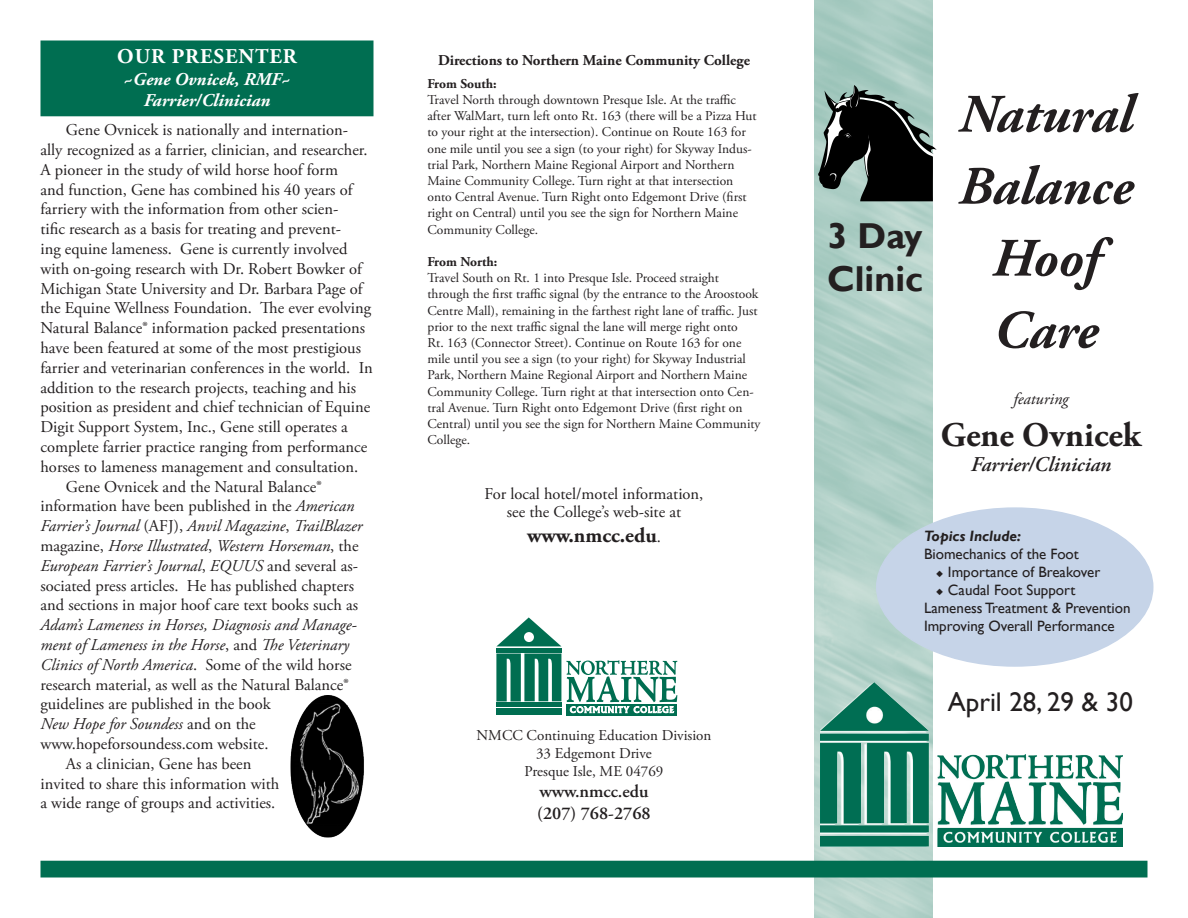
<style>
.page{position:relative;width:1188px;height:918px;background:#fff}
.page>*{position:absolute;margin:0;border:0;box-sizing:border-box;transform-origin:0 0}
.t1{font:italic 700 54px/72px "Adobe Garamond Pro";color:#231f20}
.t2{font:700 36px/43.2px "Gill Sans";color:#231f20}
.t3{font:700 34.5px "Adobe Garamond Pro";color:#231f20}
.t4{font:27px "Gill Sans";color:#231f20}
.t5{font:italic 600 21px "Adobe Garamond Pro";color:#231f20}
.t6{font:700 21px "Adobe Garamond Pro";color:#231f20}
.t7{font:700 21px "Adobe Garamond Pro";letter-spacing:.045em;color:#fff}
.t8{font:italic 700 18px "Adobe Garamond Pro";color:#fff}
.t9{font:600 18px "Adobe Garamond Pro";color:#231f20}
.t10{font:16.5px/19.8px "Adobe Garamond Pro";color:#231f20}
.t11{font:italic 16.5px "Adobe Garamond Pro";color:#231f20}
.t12{font:15px "Gill Sans";color:#231f20}
.t13{font:15px "Adobe Garamond Pro";color:#231f20}
.t14{font:700 15px "Adobe Garamond Pro";color:#231f20}
.t15{font:italic 700 15px "Gill Sans";color:#231f20}
.t16{font:13.5px/16.2px "Adobe Garamond Pro";color:#231f20}
.t17{font:700 13.5px "Adobe Garamond Pro";color:#231f20}
.s1{font-style:italic}
.s2{font-style:normal}
.s3{font-weight:400;font-size:16.5px}
</style>
<div class="page">
<img style="left:814px;top:0;width:119px;height:918px">
<div style="left:877px;top:508px;width:276px;height:158px;background:#c6d4e8;border-radius:50%"></div>
<div style="left:41px;top:41px;width:332px;height:75px;background:#006e51"></div>
<div style="left:40px;top:40px;width:334px;height:76px;border:2px solid #006e51"></div>
<svg style="left:567px;top:713px;width:110px;height:3px"></svg>
<svg style="left:497px;top:617px;width:64px;height:29px"></svg>
<div style="left:496px;top:709px;width:65px;height:6px;background:#006e51"></div>
<hr style="left:496px;top:648px;width:65px;height:4px;background:#006e51">
<div style="left:524px;top:632px;width:10px;height:10px;background:#fff;border-radius:50%"></div>
<svg style="left:496px;top:654px;width:181px;height:59px"></svg>
<img style="left:820px;top:683px;width:303px;height:164px">
<div style="left:41px;top:861px;width:1106px;height:16px;background:#006e51"></div>
<div style="left:40px;top:861px;width:1108px;height:17px;border:2px solid #006e51"></div>
<img style="left:290px;top:695px;width:74px;height:143px">
<svg style="left:818px;top:85px;width:118px;height:116px;background:#46514e"></svg>
<p class="t7" style="left:117px;top:44px;width:181px">Our Presenter</p>
<p class="t8" style="left:124px;top:69px;width:168px">~Gene Ovnicek, RMF~</p>
<p class="t8" style="left:144px;top:90px;width:128px">Farrier/Clinician</p>
<p class="t10" style="left:40px;top:121px;width:334px;text-indent:25px">Gene Ovnicek is nationally and internation&shy;ally recognized as a farrier, clinician, and researcher.<br>A pioneer in the study of wild horse hoof form<br>and function, Gene has combined his 40 years of farriery with the information from other scien-<br>tific research as a basis for treating and prevent-<br>ing equine lameness. Gene is currently involved with on-going research with Dr. Robert Bowker of Michigan State University and Dr. Barbara Page of the Equine Wellness Foundation. The ever evolving Natural Balance® information packed presentations have been featured at some of the most prestigious farrier and veterinarian conferences in the world. In addition to the research projects, teaching and his position as president and chief technician of Equine Digit Support System, Inc., Gene still operates a complete farrier practice ranging from performance horses to lameness management and consultation.</p>
<p class="t10" style="left:40px;top:477px;width:323px;text-indent:25px">Gene Ovnicek and the Natural Balance® information have been published in the <span class="s1">American Farrier’s Journal</span> (AFJ), <span class="s1">Anvil Magazine</span>, <span class="s1">TrailBlazer </span>magazine, <span class="s1">Horse Illustrated</span>, <span class="s1">Western Horseman</span>, the <span class="s1">European Farrier’s Journal</span>, <span class="s1">EQUUS</span> and several as&shy;sociated press articles. He has published chapters and sections in major hoof care text books such as <span class="s1">Adam’s Lameness in Horses, Diagnosis and Manage&shy;ment of Lameness in the Horse</span>, and <span class="s1">The Veterinary Clinics of North America</span>. Some of the wild horse research material, as well as the Natural Balance® guidelines are published in the book</p>
<p class="t11" style="left:40px;top:714px;width:217px">New Hope for Soundess <span class="s2">and on the</span></p>
<p class="t10" style="left:40px;top:734px;width:230px">www.hopeforsoundess.com website.</p>
<p class="t10" style="left:66px;top:754px;width:187px">As a clinician, Gene has been</p>
<p class="t10" style="left:40px;top:774px;width:240px">invited to share this information with</p>
<p class="t10" style="left:40px;top:794px;width:236px">a wide range of groups and activities.</p>
<p class="t14" style="left:438px;top:51px;width:313px">Directions to Northern Maine Community College</p>
<p class="t17" style="left:428px;top:76px;width:71px">From South:</p>
<p class="t16" style="left:428px;top:92px;width:331px">Travel North through downtown Presque Isle. At the traffic after WalMart, turn left onto Rt. 163 (there will be a Pizza Hut to your right at the intersection). Continue on Route 163 for one mile until you see a sign (to your right) for Skyway Indus&shy;trial Park, Northern Maine Regional Airport and Northern Maine Community College. Turn right at that intersection onto Central Avenue. Turn Right onto Edgemont Drive (first right on Central) until you see the sign for Northern Maine Community College.</p>
<p class="t17" style="left:428px;top:254px;width:71px">From North:</p>
<p class="t16" style="left:428px;top:270px;width:335px">Travel South on Rt. 1 into Presque Isle. Proceed straight through the first traffic signal (by the entrance to the Aroostook Centre Mall), remaining in the farthest right lane of traffic. Just prior to the next traffic signal the lane will merge right onto<br>Rt. 163 (Connector Street). Continue on Route 163 for one mile until you see a sign (to your right) for Skyway Industrial Park, Northern Maine Regional Airport and Northern Maine Community College. Turn right at that intersection onto Cen&shy;tral Avenue. Turn Right onto Edgemont Drive (first right on Central) until you see the sign for Northern Maine Community College.</p>
<p class="t10" style="left:485px;top:484px;width:220px">For local hotel/motel information,</p>
<p class="t10" style="left:507px;top:502px;width:176px">see the College’s web-site at</p>
<p class="t6" style="left:527px;top:523px;width:135px">www.nmcc.edu<span class="s3">.</span></p>
<p class="t13" style="left:477px;top:726px;width:236px">NMCC Continuing Education Division</p>
<p class="t13" style="left:536px;top:744px;width:117px">33 Edgemont Drive</p>
<p class="t13" style="left:525px;top:762px;width:140px">Presque Isle, ME 04769</p>
<p class="t9" style="left:539px;top:781px;width:111px">www.nmcc.edu</p>
<p class="t9" style="left:537px;top:803px;width:115px">(207) 768-2768</p>
<p class="t2" style="left:827px;top:215px;width:98px">3 Day<br>Clinic</p>
<p class="t1" style="left:959px;top:80px;width:176px">Natural</p>
<p class="t1" style="left:958px;top:152px;width:176px">Balance</p>
<p class="t1" style="left:992px;top:224px;width:109px">Hoof<br>Care</p>
<p class="t11" style="left:1014px;top:389px;width:56px">featuring</p>
<p class="t3" style="left:941px;top:415px;width:202px">Gene Ovnicek</p>
<p class="t5" style="left:971px;top:452px;width:142px">Farrier/Clinician</p>
<p class="t15" style="left:924px;top:528px;width:99px">Topics Include:</p>
<p class="t12" style="left:924px;top:546px;width:156px">Biomechanics of the Foot</p>
<p class="t12" style="left:936px;top:564px;width:166px">◆ Importance of Breakover</p>
<p class="t12" style="left:936px;top:582px;width:141px">◆ Caudal Foot Support</p>
<p class="t12" style="left:924px;top:600px;width:208px">Lameness Treatment &amp; Prevention</p>
<p class="t12" style="left:924px;top:618px;width:192px">Improving Overall Performance</p>
<p class="t4" style="left:948px;top:687px;width:187px">April 28, 29 &amp; 30</p>
</div>
